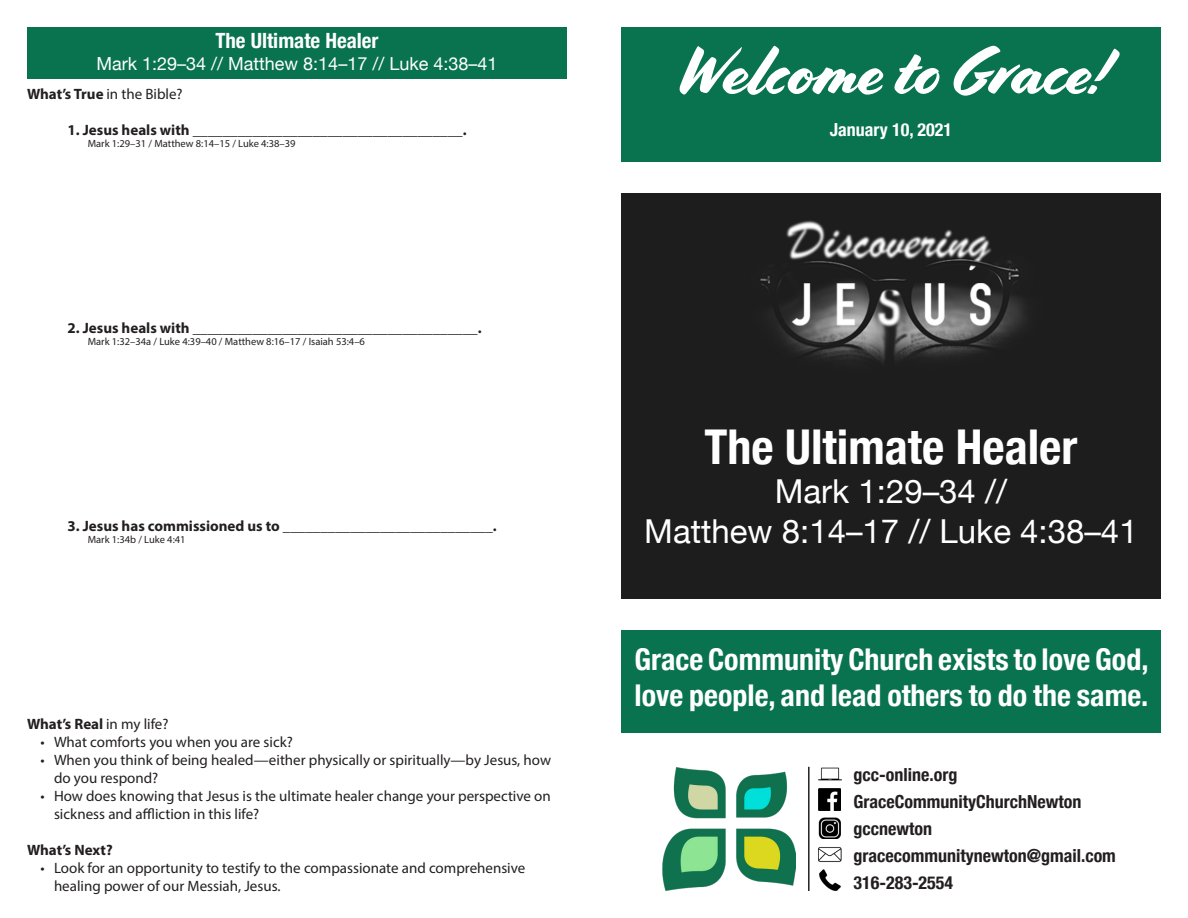
<style>
.page{position:relative;width:1188px;height:918px;background:#fff}
.page>*{position:absolute;margin:0;border:0;box-sizing:border-box;transform-origin:0 0}
.t1{font:67.5px "Cortado";color:#fff}
.t2{font:700 condensed 48px "Helvetica Neue";color:#fff}
.t3{font:33px "Helvetica Neue";color:#fff}
.t4{font:700 condensed 30px/36px "Helvetica Neue";color:#fff}
.t5{font:700 condensed 21px "Helvetica Neue";color:#fff}
.t6{font:700 condensed 18px "Helvetica Neue";color:#231f20}
.t7{font:18px "Helvetica Neue";color:#fff}
.t8{font:700 condensed 18px "Helvetica Neue";color:#fff}
.t9{font:15px/18px "Myriad Pro";color:#231f20}
.t10{font:700 15px "Myriad Pro";color:#231f20}
.t11{font:10.5px "Myriad Pro";color:#231f20}
.s1{font-weight:700}
.s2{font-weight:400}
</style>
<div class="page">
<div style="left:27px;top:27px;width:540px;height:52px;background:#08734e"></div>
<div style="left:621px;top:630px;width:540px;height:103px;background:#08734e"></div>
<img style="left:663px;top:767px;width:133px;height:124px">
<hr style="left:808px;top:767px;width:2px;height:124px;background:#231f20">
<img style="left:818px;top:767px;width:23px;height:14px">
<img style="left:818px;top:847px;width:23px;height:43px">
<img style="left:819px;top:788px;width:22px;height:23px">
<div style="left:621px;top:27px;width:540px;height:135px;background:#08734e"></div>
<img style="left:621px;top:193px;width:540px;height:405px">
<img style="left:818px;top:817px;width:23px;height:22px">
<p class="t5" style="left:215px;top:23px;width:165px">The Ultimate Healer</p>
<p class="t7" style="left:97px;top:51px;width:402px">Mark 1:29–34 // Matthew 8:14–17 // Luke 4:38–41</p>
<p class="t9" style="left:27px;top:85px;width:157px"><span class="s1">What’s True</span> in the Bible?</p>
<p class="t10" style="left:68px;top:120px;width:401px">1. Jesus heals with ____________________________________.</p>
<p class="t11" style="left:88px;top:137px;width:209px">Mark 1:29–31 / Matthew 8:14–15 / Luke 4:38–39</p>
<p class="t10" style="left:68px;top:318px;width:416px">2. Jesus heals with ______________________________________.</p>
<p class="t11" style="left:88px;top:335px;width:279px">Mark 1:32–34a / Luke 4:39–40 / Matthew 8:16–17 / Isaiah 53:4–6</p>
<p class="t10" style="left:68px;top:516px;width:431px">3. Jesus has commissioned us to ____________________________.</p>
<p class="t11" style="left:88px;top:533px;width:99px">Mark 1:34b / Luke 4:41</p>
<p class="t10" style="left:27px;top:714px;width:143px">What’s Real <span class="s2">in my life?</span></p>
<p class="t9" style="left:40px;top:733px;width:254px">• What comforts you when you are sick?</p>
<p class="t9" style="left:54px;top:751px;width:499px;text-indent:-14px">• When you think of being healed—either physically or spiritually—by Jesus, how do you respond?</p>
<p class="t9" style="left:54px;top:787px;width:498px;text-indent:-14px">• How does knowing that Jesus is the ultimate healer change your perspective on sickness and affliction in this life?</p>
<p class="t10" style="left:27px;top:840px;width:87px">What’s Next?</p>
<p class="t9" style="left:54px;top:859px;width:473px;text-indent:-14px">• Look for an opportunity to testify to the compassionate and comprehensive healing power of our Messiah, Jesus.</p>
<p class="t1" style="left:675px;top:32px;width:433px">Welcome to Grace!</p>
<p class="t8" style="left:830px;top:115px;width:124px">January 10, 2021</p>
<p class="t2" style="left:704px;top:407px;width:375px">The Ultimate Healer</p>
<p class="t3" style="left:775px;top:468px;width:234px">Mark 1:29–34 //</p>
<p class="t3" style="left:644px;top:507px;width:495px">Matthew 8:14–17 // Luke 4:38–41</p>
<p class="t4" style="left:634px;top:639px;width:516px">Grace Community Church exists to love God, love people, and lead others to do the same.</p>
<p class="t6" style="left:854px;top:760px;width:105px">gcc-online.org</p>
<p class="t6" style="left:854px;top:787px;width:229px">GraceCommunityChurchNewton</p>
<p class="t6" style="left:854px;top:814px;width:80px">gccnewton</p>
<p class="t6" style="left:854px;top:841px;width:264px">gracecommunitynewton@gmail.com</p>
<p class="t6" style="left:854px;top:868px;width:101px">316-283-2554</p>
</div>
